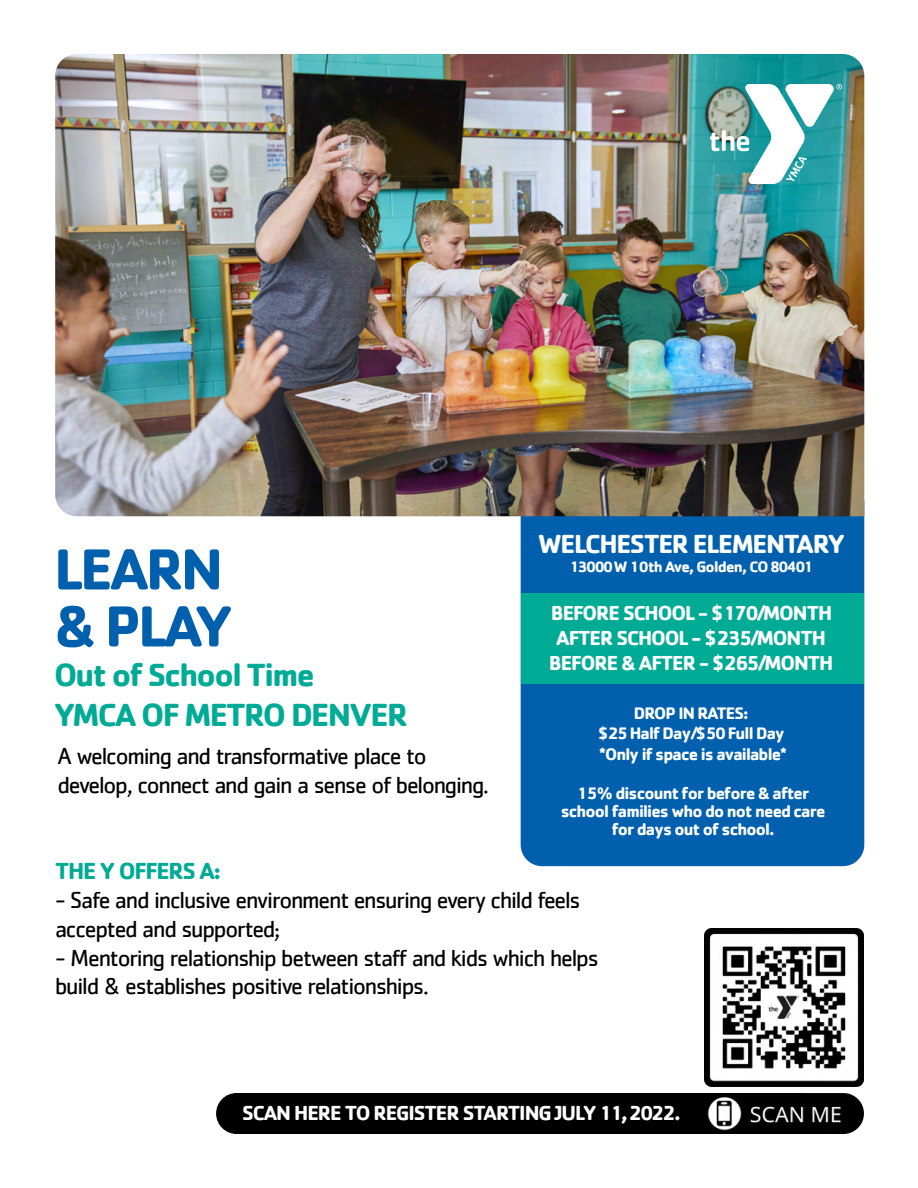
<style>
.page{position:relative;width:918px;height:1188px;background:#fff}
.page>*{position:absolute;margin:0;border:0;box-sizing:border-box;transform-origin:0 0}
.t1{font:700 60px/57px "Cachet";letter-spacing:-.05em;color:#0160ae}
.t2{font:700 33px/39.6px "Cachet";letter-spacing:-.05em;color:#00ab95}
.t3{font:700 27px "Cachet";letter-spacing:-.05em;color:#fff}
.t4{font:24px/28.8px "Cachet";letter-spacing:-.05em;color:#000}
.t5{font:700 24px "Cachet";letter-spacing:-.05em;color:#00ab95}
.t6{font:700 21px "Cachet";letter-spacing:-.05em;color:#fff}
.t7{font:700 20.85px/25px "Cachet";letter-spacing:-.05em;color:#fff;text-align:center}
.t8{font:700 17.25px/20.7px "Cachet";letter-spacing:-.05em;color:#fff;text-align:center}
.t9{font:700 15.6px "Cachet";letter-spacing:-.07em;color:#fff}
</style>
<div class="page">
<div style="left:521px;top:516px;width:343px;height:350px;background:#0160ae"></div>
<div style="left:522px;top:593px;width:342px;height:90px;background:#00ab95"></div>
<img style="left:55px;top:54px;width:809px;height:462px">
<div style="left:216px;top:1093px;width:604px;height:41px;background:#000;border-radius:20px"></div>
<img style="left:711px;top:84px;width:130px;height:100px">
<img style="left:705px;top:928px;width:159px;height:206px">
<h1 class="t1" style="left:54px;top:539px;width:180px">LEARN &amp; PLAY</h1>
<h2 class="t2" style="left:54px;top:654px;width:355px">Out of School Time<br>YMCA OF METRO DENVER</h2>
<p class="t4" style="left:58px;top:741px;width:433px">A welcoming and transformative place to develop, connect and gain a sense of belonging.</p>
<p class="t3" style="left:538px;top:527px;width:308px">WELCHESTER ELEMENTARY</p>
<p class="t9" style="left:570px;top:557px;width:245px">13000 W 10th Ave, Golden, CO 80401</p>
<p class="t7" style="left:549px;top:600px;width:286px">BEFORE SCHOOL - $170/MONTH<br>AFTER SCHOOL - $235/MONTH<br>BEFORE &amp; AFTER - $265/MONTH</p>
<p class="t8" style="left:598px;top:702px;width:191px">DROP IN RATES:<br>$25 Half Day/$50 Full Day *Only if space is available*</p>
<p class="t8" style="left:561px;top:784px;width:266px;line-height:18px">15% discount for before &amp; after school families who do not need care for days out of school.</p>
<p class="t5" style="left:55px;top:856px;width:168px">THE Y OFFERS A:</p>
<p class="t4" style="left:55px;top:885px;width:527px">- Safe and inclusive environment ensuring every child feels accepted and supported;</p>
<p class="t4" style="left:55px;top:943px;width:545px">- Mentoring relationship between staff and kids which helps build &amp; establishes positive relationships.</p>
<p class="t6" style="left:242px;top:1099px;width:440px">SCAN HERE TO REGISTER STARTING JULY 11, 2022.</p>
</div>
